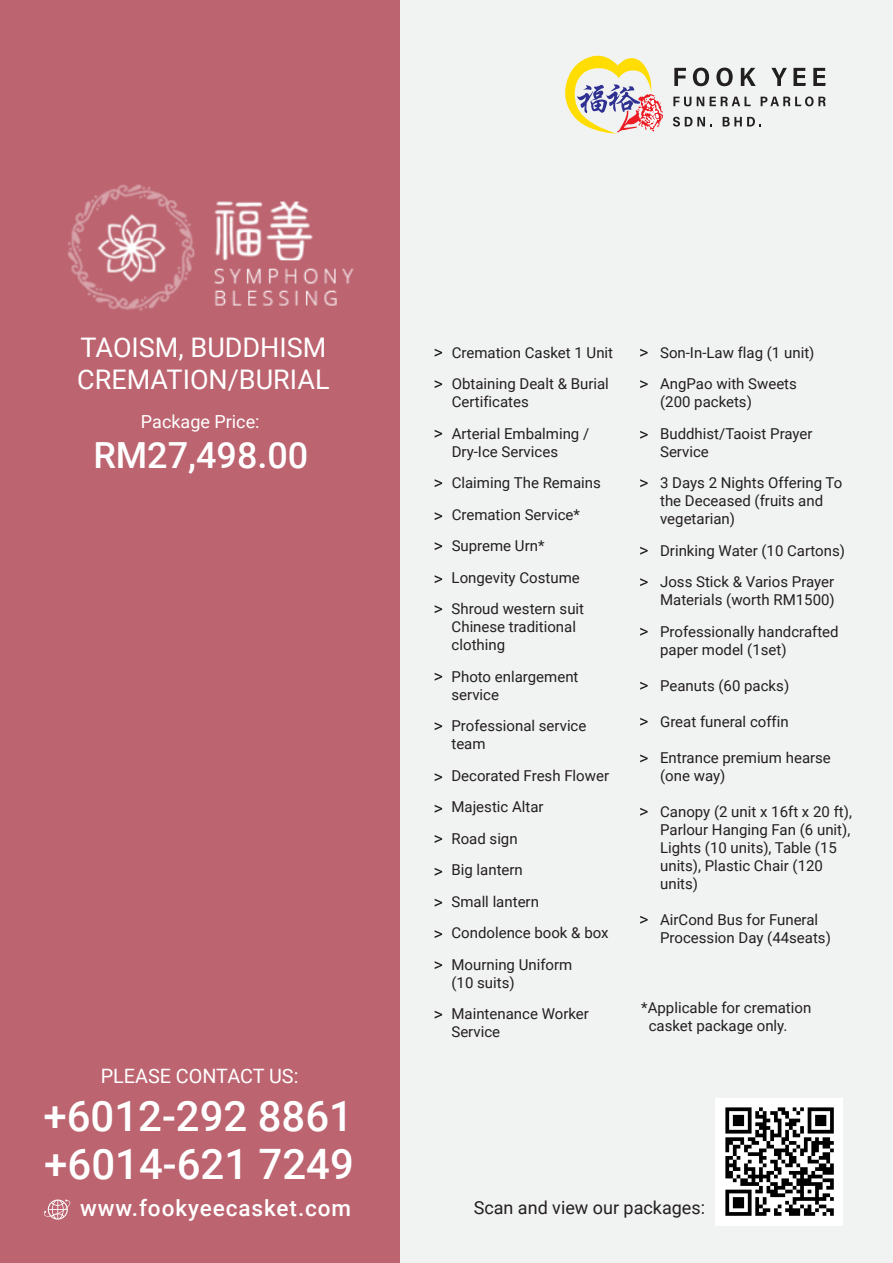
<style>
.page{position:relative;width:893px;height:1263px;background:#fff}
.page>*{position:absolute;margin:0;border:0;box-sizing:border-box;transform-origin:0 0}
.t1{font:500 42px/48px "Roboto";color:#fff}
.t2{font:500 36px "Roboto";color:#fff}
.t3{font:27px/32.4px "Roboto";color:#fff}
.t4{font:500 22.5px "Roboto";letter-spacing:.04em;color:#fff}
.t5{font:19.8px "Roboto";color:#fff}
.t6{font:18px "Roboto";color:#231f20}
.t7{font:18px "Roboto";color:#fff}
.t8{font:15px/31.5px "Roboto";color:#231f20}
</style>
<div class="page">
<div style="left:399px;top:0;width:494px;height:1263px;background:#f1f2f2"></div>
<div style="left:0;top:0;width:399px;height:1263px;background:#bc6470"></div>
<svg style="left:674px;top:68px;width:12px;height:18px"></svg>
<svg style="left:693px;top:68px;width:16px;height:18px"></svg>
<svg style="left:716px;top:68px;width:17px;height:18px"></svg>
<svg style="left:741px;top:68px;width:15px;height:18px"></svg>
<svg style="left:771px;top:68px;width:16px;height:18px"></svg>
<svg style="left:793px;top:68px;width:13px;height:18px"></svg>
<svg style="left:813px;top:68px;width:13px;height:18px"></svg>
<svg style="left:673px;top:97px;width:18px;height:9px"></svg>
<svg style="left:697px;top:97px;width:7px;height:9px"></svg>
<svg style="left:710px;top:97px;width:41px;height:9px"></svg>
<svg style="left:761px;top:97px;width:64px;height:9px"></svg>
<svg style="left:673px;top:117px;width:38px;height:10px"></svg>
<svg style="left:723px;top:117px;width:38px;height:9px"></svg>
<svg style="left:565px;top:55px;width:98px;height:79px"></svg>
<svg style="left:44px;top:1199px;width:27px;height:20px"></svg>
<svg style="left:435px;top:349px;width:7px;height:8px"></svg>
<svg style="left:640px;top:349px;width:8px;height:8px"></svg>
<svg style="left:435px;top:380px;width:7px;height:8px"></svg>
<svg style="left:640px;top:380px;width:8px;height:8px"></svg>
<svg style="left:435px;top:430px;width:7px;height:8px"></svg>
<svg style="left:640px;top:431px;width:8px;height:8px"></svg>
<svg style="left:640px;top:479px;width:8px;height:8px"></svg>
<svg style="left:640px;top:547px;width:8px;height:8px"></svg>
<svg style="left:640px;top:578px;width:8px;height:8px"></svg>
<svg style="left:640px;top:628px;width:8px;height:8px"></svg>
<svg style="left:640px;top:682px;width:8px;height:8px"></svg>
<svg style="left:640px;top:718px;width:8px;height:8px"></svg>
<svg style="left:640px;top:754px;width:8px;height:8px"></svg>
<svg style="left:640px;top:808px;width:8px;height:8px"></svg>
<svg style="left:640px;top:916px;width:8px;height:8px"></svg>
<svg style="left:435px;top:479px;width:7px;height:8px"></svg>
<svg style="left:435px;top:512px;width:7px;height:8px"></svg>
<svg style="left:435px;top:542px;width:7px;height:8px"></svg>
<svg style="left:435px;top:575px;width:7px;height:8px"></svg>
<svg style="left:435px;top:605px;width:7px;height:8px"></svg>
<svg style="left:435px;top:673px;width:7px;height:8px"></svg>
<svg style="left:435px;top:722px;width:7px;height:8px"></svg>
<svg style="left:435px;top:773px;width:7px;height:8px"></svg>
<svg style="left:435px;top:805px;width:7px;height:8px"></svg>
<svg style="left:435px;top:835px;width:7px;height:8px"></svg>
<svg style="left:435px;top:868px;width:7px;height:8px"></svg>
<svg style="left:435px;top:899px;width:7px;height:8px"></svg>
<svg style="left:435px;top:930px;width:7px;height:8px"></svg>
<svg style="left:435px;top:961px;width:7px;height:8px"></svg>
<svg style="left:435px;top:1011px;width:7px;height:7px"></svg>
<div style="left:716px;top:1098px;width:127px;height:128px;background:#fff"></div>
<img style="left:725px;top:1107px;width:109px;height:109px">
<img style="left:67px;top:184px;width:287px;height:127px">
<h3 class="t3" style="left:77px;top:330px;width:254px">TAOISM, BUDDHISM<br>CREMATION/BURIAL</h3>
<p class="t7" style="left:141px;top:409px;width:120px">Package Price:</p>
<h2 class="t2" style="left:93px;top:430px;width:217px">RM27,498.00</h2>
<h3 class="t5" style="left:101px;top:1062px;width:199px">PLEASE CONTACT US:</h3>
<h1 class="t1" style="left:43px;top:1090px;width:312px">+6012-292 8861 +6014-621 7249</h1>
<h3 class="t4" style="left:80px;top:1192px;width:272px">www.fookyeecasket.com</h3>
<p class="t8" style="left:452px;top:336px;width:163px">Cremation Casket 1 Unit<br>Obtaining Dealt &amp; Burial</p>
<p class="t8" style="left:452px;top:385px;width:139px">Certificates<br>Arterial Embalming /</p>
<p class="t8" style="left:452px;top:435px;width:151px">Dry-Ice Services<br>Claiming The Remains<br>Cremation Service*<br>Supreme Urn*<br>Longevity Costume<br>Shroud western suit</p>
<p class="t8" style="left:452px;top:617px;width:126px;line-height:18px">Chinese traditional clothing</p>
<p class="t8" style="left:451px;top:667px;width:129px;line-height:18px">Photo enlargement service</p>
<p class="t8" style="left:451px;top:716px;width:136px;line-height:18px">Professional service team</p>
<p class="t8" style="left:451px;top:759px;width:159px">Decorated Fresh Flower<br>Majestic Altar<br>Road sign<br>Big lantern<br>Small lantern<br>Condolence book &amp; box<br>Mourning Uniform</p>
<p class="t8" style="left:451px;top:966px;width:139px">(10 suits)<br>Maintenance Worker</p>
<p class="t8" style="left:451px;top:1015px;width:50px">Service</p>
<p class="t8" style="left:660px;top:336px;width:156px">Son-In-Law flag (1 unit)<br>AngPao with Sweets</p>
<p class="t8" style="left:660px;top:385px;width:154px">(200 packets)<br>Buddhist/Taoist Prayer</p>
<p class="t8" style="left:660px;top:435px;width:184px">Service<br>3 Days 2 Nights Offering To</p>
<p class="t8" style="left:660px;top:491px;width:165px;line-height:18px">the Deceased (fruits and vegetarian)</p>
<p class="t8" style="left:660px;top:534px;width:186px">Drinking Water (10 Cartons)<br>Joss Stick &amp; Varios Prayer</p>
<p class="t8" style="left:660px;top:583px;width:180px">Materials (worth RM1500)<br>Professionally handcrafted</p>
<p class="t8" style="left:660px;top:633px;width:128px">paper model (1set)</p>
<p class="t8" style="left:660px;top:669px;width:131px">Peanuts (60 packs)</p>
<p class="t8" style="left:660px;top:705px;width:130px">Great funeral coffin</p>
<p class="t8" style="left:660px;top:748px;width:172px;line-height:18px">Entrance premium hearse (one way)</p>
<p class="t8" style="left:660px;top:802px;width:193px;line-height:18px">Canopy (2 unit x 16ft x 20 ft),<br>Parlour Hanging Fan (6 unit),<br>Lights (10 units), Table (15 units), Plastic Chair (120 units)</p>
<p class="t8" style="left:660px;top:910px;width:172px;line-height:18px">AirCond Bus for Funeral<br>Procession Day (44seats)</p>
<p class="t8" style="left:649px;top:998px;width:164px;line-height:18px;text-indent:-7px">*Applicable for cremation casket package only.</p>
<p class="t6" style="left:474px;top:1195px;width:233px">Scan and view our packages:</p>
</div>
